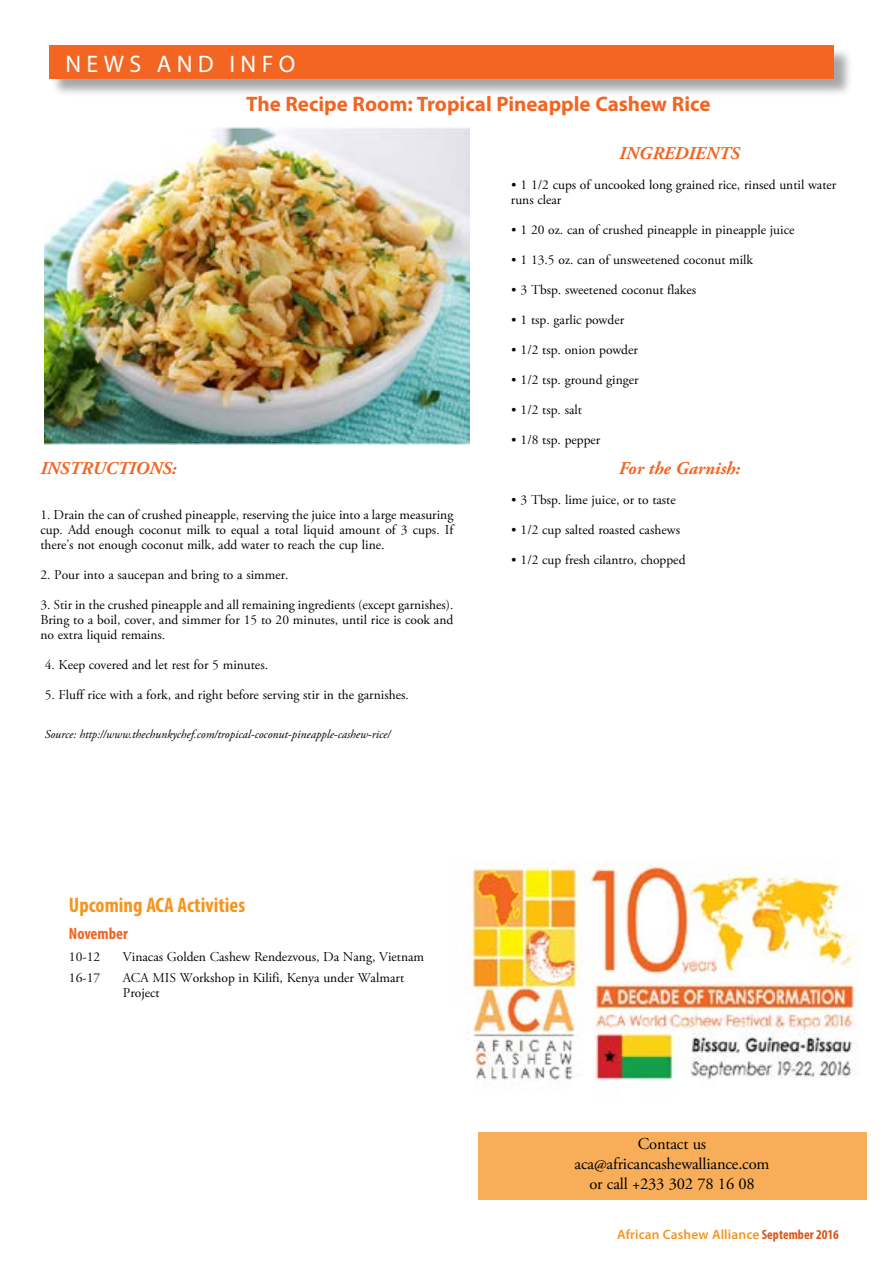
<style>
.page{position:relative;width:893px;height:1263px;background:#fff}
.page>*{position:absolute;margin:0;border:0;box-sizing:border-box;transform-origin:0 0}
.t1{font:24px "Myriad Pro";letter-spacing:.22em;color:#fff}
.t2{font:700 21px "Myriad Pro";color:#f26522}
.t3{font:700 condensed 21px "Myriad Pro";color:#f7941e}
.t4{font:italic 700 18px "Adobe Garamond Pro";color:#f26522}
.t5{font:16.5px/19.8px "Adobe Garamond Pro";letter-spacing:-.01em;color:#000;text-align:center}
.t6{font:700 condensed 16.5px "Myriad Pro";color:#f26522}
.t7{font:13.5px/15px "Adobe Garamond Pro";color:#000;text-align:justify}
.t8{font:600 13.5px "Myriad Pro";letter-spacing:.01em;color:#f7941e}
.t9{font:italic 12px "Adobe Garamond Pro";color:#000}
.s1{font-weight:700;font-stretch:condensed;color:#dc5418}
</style>
<div class="page">
<div style="left:52px;top:48px;width:801px;height:49px;background:#000;opacity:.35"></div>
<div style="left:49px;top:45px;width:785px;height:33px;background:#f26522"></div>
<div style="left:478px;top:1132px;width:388px;height:68px;background:#f8ae58"></div>
<img style="left:469px;top:862px;width:390px;height:218px">
<img style="left:45px;top:128px;width:425px;height:316px">
<h1 class="t1" style="left:65px;top:49px;width:231px">NEWS AN D I NFO</h1>
<h2 class="t2" style="left:246px;top:90px;width:466px">The Recipe Room: Tropical Pineapple Cashew Rice</h2>
<h3 class="t4" style="left:619px;top:143px;width:122px">INGREDIENTS</h3>
<p class="t7" style="left:511px;top:178px;width:327px">• 1 1/2 cups of uncooked long grained rice, rinsed until water runs clear</p>
<p class="t7" style="left:511px;top:223px;width:285px">• 1 20 oz. can of crushed pineapple in pineapple juice</p>
<p class="t7" style="left:511px;top:253px;width:244px">• 1 13.5 oz. can of unsweetened coconut milk</p>
<p class="t7" style="left:511px;top:283px;width:187px">• 3 Tbsp. sweetened coconut flakes</p>
<p class="t7" style="left:511px;top:313px;width:115px">• 1 tsp. garlic powder</p>
<p class="t7" style="left:511px;top:343px;width:129px">• 1/2 tsp. onion powder</p>
<p class="t7" style="left:511px;top:373px;width:129px">• 1/2 tsp. ground ginger</p>
<p class="t7" style="left:511px;top:403px;width:73px">• 1/2 tsp. salt</p>
<p class="t7" style="left:511px;top:433px;width:91px">• 1/8 tsp. pepper</p>
<h3 class="t4" style="left:619px;top:458px;width:123px">For the Garnish:</h3>
<p class="t7" style="left:511px;top:493px;width:167px">• 3 Tbsp. lime juice, or to taste</p>
<p class="t7" style="left:511px;top:523px;width:171px">• 1/2 cup salted roasted cashews</p>
<p class="t7" style="left:511px;top:553px;width:176px">• 1/2 cup fresh cilantro, chopped</p>
<h3 class="t4" style="left:40px;top:458px;width:137px">INSTRUCTIONS:</h3>
<p class="t7" style="left:40px;top:508px;width:414px">1. Drain the can of crushed pineapple, reserving the juice into a large measuring cup. Add enough coconut milk to equal a total liquid amount of 3 cups. If there’s not enough coconut milk, add water to reach the cup line.</p>
<p class="t7" style="left:40px;top:568px;width:250px">2. Pour into a saucepan and bring to a simmer.</p>
<p class="t7" style="left:40px;top:598px;width:415px">3. Stir in the crushed pineapple and all remaining ingredients (except garnishes).<br>Bring to a boil, cover, and simmer for 15 to 20 minutes, until rice is cook and no extra liquid remains.</p>
<p class="t7" style="left:45px;top:658px;width:225px">4. Keep covered and let rest for 5 minutes.</p>
<p class="t7" style="left:45px;top:688px;width:366px">5. Fluff rice with a fork, and right before serving stir in the garnishes.</p>
<p class="t9" style="left:45px;top:727px;width:347px">Source: http://www.thechunkychef.com/tropical-coconut-pineapple-cashew-rice/</p>
<h2 class="t3" style="left:69px;top:892px;width:178px">Upcoming ACA Activities</h2>
<p class="t6" style="left:69px;top:923px;width:60px">November</p>
<p class="t7" style="left:69px;top:949px;width:33px">10-12</p>
<p class="t7" style="left:123px;top:949px;width:303px">Vinacas Golden Cashew Rendezvous, Da Nang, Vietnam</p>
<p class="t7" style="left:69px;top:971px;width:33px">16-17</p>
<p class="t7" style="left:123px;top:971px;width:283px">ACA MIS Workshop in Kilifi, Kenya under Walmart<br>Project</p>
<p class="t5" style="left:575px;top:1134px;width:196px">Contact us aca@africancashewalliance.com or call +233 302 78 16 08</p>
<p class="t8" style="left:617px;top:1226px;width:223px">African Cashew Alliance <span class="s1">September 2016</span></p>
</div>
